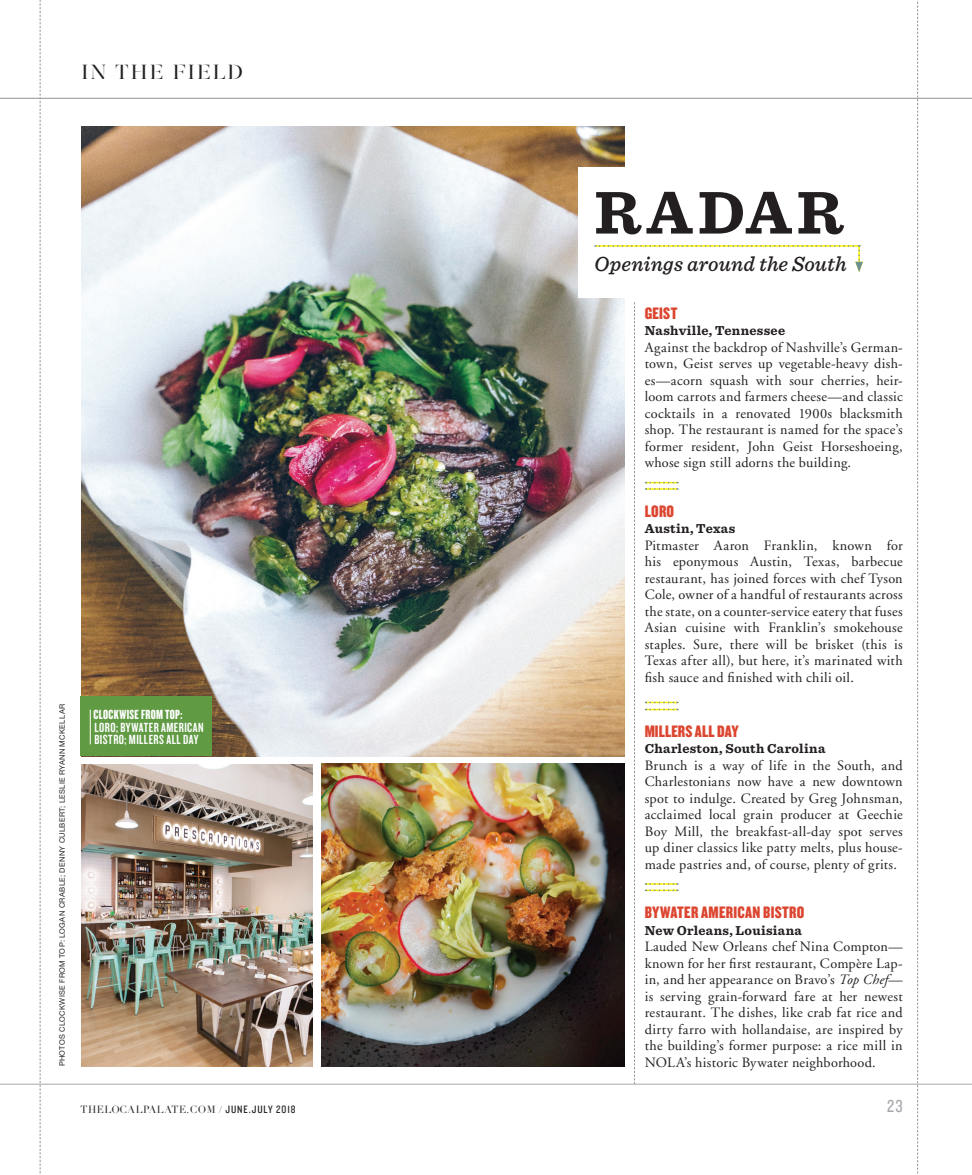
<style>
.page{position:relative;width:972px;height:1175px;background:#fff}
.page>*{position:absolute;margin:0;border:0;box-sizing:border-box;transform-origin:0 0}
.t1{font:700 63px "Sentinel";letter-spacing:.075em;color:#231f20}
.t2{font:italic 500 21.3px "Sentinel";letter-spacing:.01em;color:#231f20}
.t3{font:21px "Gabriela Stencil";letter-spacing:.08em;color:#231f20}
.t4{font:18px "Knockout HTF29 Junior Liteweight";color:#a8a9ad}
.t5{font:17.25px "Knockout HTF69 Full Liteweight";letter-spacing:.01em;color:#dc4630}
.t6{font:14.25px/16.5px "Adobe Garamond";letter-spacing:.02em;color:#231f20;text-align:justify}
.t7{font:13.8px/12px "Knockout HTF48 Featherweight";letter-spacing:.035em;color:#fff}
.t8{font:13.8px "Knockout HTF68 Full Featherwt";letter-spacing:.02em;color:#fff}
.t9{font:700 13.5px "Sentinel";letter-spacing:.025em;color:#231f20}
.t10{font:10.2px "Didot";letter-spacing:.045em;color:#231f20}
.t11{font:7.5px "Helvetica Neue";letter-spacing:.04em;color:#231f20}
.s1{font-style:italic}
.s2{font-weight:700}
.s3{font-family:"Knockout HTF29 Junior Liteweight";font-size:11.1px}
</style>
<div class="page">
<svg style="left:40px;top:0;width:1px;height:1174px"></svg>
<img style="left:81px;top:126px;width:544px;height:630px">
<div style="left:578px;top:167px;width:300px;height:131px;background:#fff"></div>
<img style="left:321px;top:763px;width:304px;height:303px">
<svg style="left:634px;top:302px;width:1px;height:781px"></svg>
<svg style="left:646px;top:482px;width:32px;height:8px"></svg>
<svg style="left:646px;top:701px;width:32px;height:9px"></svg>
<svg style="left:646px;top:883px;width:32px;height:8px"></svg>
<svg style="left:595px;top:245px;width:268px;height:27px"></svg>
<div style="left:81px;top:696px;width:131px;height:60px;background:#609a43"></div>
<hr style="left:0;top:98px;width:972px;height:1px;background:#a8a9ad">
<hr style="left:0;top:1083px;width:972px;height:1px;background:#a8a9ad">
<svg style="left:917px;top:0;width:1px;height:1174px"></svg>
<hr style="left:90px;top:709px;width:1px;height:35px;background:#fff">
<img style="left:81px;top:764px;width:232px;height:302px">
<h3 class="t3" style="left:81px;top:59px;width:164px">IN THE FIELD</h3>
<p class="t11" style="left:58px;top:1066px;width:364px;rotate:-90deg">PHOTOS CLOCKWISE FROM TOP: LOGAN CRABLE; DENNY CULBERT; LESLIE RYANN MCKELLAR</p>
<p class="t1" style="left:594px;top:163px;width:250px">RADAR</p>
<p class="t2" style="left:594px;top:247px;width:254px">Openings around the South</p>
<p class="t8" style="left:94px;top:707px;width:90px">CLOCKWISE FROM TOP:</p>
<p class="t7" style="left:94px;top:721px;width:111px">LORO; BYWATER AMERICAN<br>BISTRO; MILLERS ALL DAY</p>
<p class="t5" style="left:645px;top:304px;width:34px">GEIST</p>
<p class="t9" style="left:645px;top:320px;width:142px">Nashville, Tennessee</p>
<p class="t6" style="left:645px;top:339px;width:260px">Against the backdrop of Nashville’s German&shy;town, Geist serves up vegetable-heavy dish&shy;es—acorn squash with sour cherries, heir&shy;loom carrots and farmers cheese—and classic cocktails in a renovated 1900s blacksmith shop. The restaurant is named for the space’s former resident, John Geist Horseshoeing, whose sign still adorns the building.</p>
<p class="t5" style="left:645px;top:502px;width:31px">LORO</p>
<p class="t9" style="left:645px;top:518px;width:92px">Austin, Texas</p>
<p class="t6" style="left:645px;top:537px;width:260px">Pitmaster Aaron Franklin, known for his eponymous Austin, Texas, barbecue restaurant, has joined forces with chef Tyson Cole, owner of a handful of restaurants across the state, on a counter-service eatery that fuses Asian cuisine with Franklin’s smokehouse staples. Sure, there will be brisket (this is Texas after all), but here, it’s marinated with fish sauce and finished with chili oil.</p>
<p class="t5" style="left:645px;top:722px;width:95px">MILLERS ALL DAY</p>
<p class="t9" style="left:645px;top:738px;width:182px">Charleston, South Carolina</p>
<p class="t6" style="left:645px;top:757px;width:260px">Brunch is a way of life in the South, and Charlestonians now have a new downtown spot to indulge. Created by Greg Johnsman, acclaimed local grain producer at Geechie Boy Mill, the breakfast-all-day spot serves up diner classics like patty melts, plus house&shy;made pastries and, of course, plenty of grits.</p>
<p class="t5" style="left:645px;top:903px;width:161px">BYWATER AMERICAN BISTRO</p>
<p class="t9" style="left:645px;top:919px;width:159px">New Orleans, Louisiana</p>
<p class="t6" style="left:645px;top:938px;width:260px">Lauded New Orleans chef Nina Compton— known for her first restaurant, Compère Lap&shy;in, and her appearance on Bravo’s <span class="s1">Top Chef</span>— is serving grain-forward fare at her newest restaurant. The dishes, like crab fat rice and dirty farro with hollandaise, are inspired by the building’s former purpose: a rice mill in NOLA’s historic Bywater neighborhood.</p>
<p class="t10" style="left:81px;top:1103px;width:216px">THELOCALPALATE.COM <span class="s2">/</span> <span class="s3">JUNE.JULY 2018</span></p>
<p class="t4" style="left:887px;top:1096px;width:17px">23</p>
</div>
